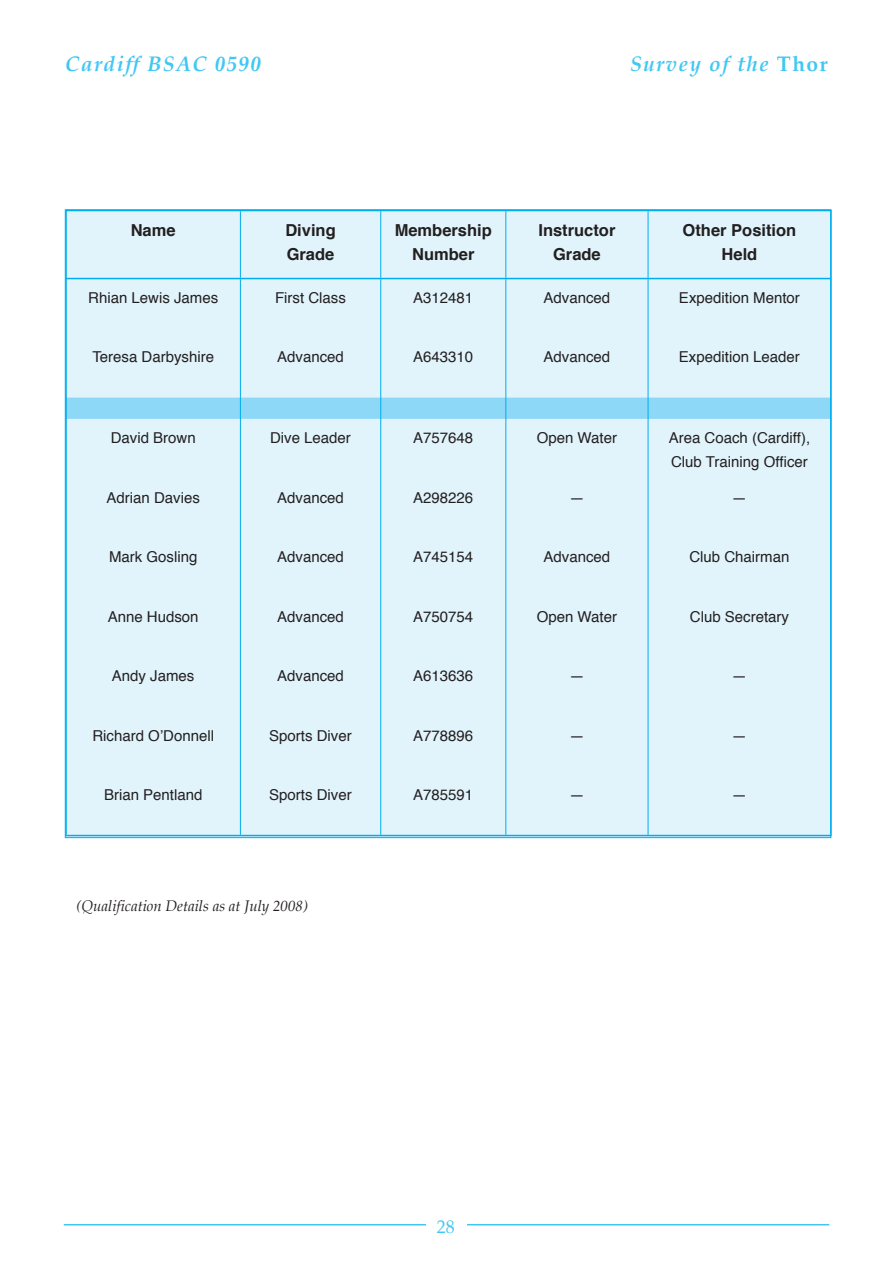
<style>
.page{position:relative;width:893px;height:1263px;background:#fff}
.page>*{position:absolute;margin:0;border:0;box-sizing:border-box;transform-origin:0 0}
.t1{font:italic 700 21px "Palatino";letter-spacing:.065em;color:#40c7f4}
.t2{font:18px "Palatino";color:#40c7f4}
.t3{font:700 16.5px/24px "Helvetica";color:#231f20;text-align:center}
.t4{font:15px/24px "Helvetica";color:#231f20}
.t5{font:italic 15px "Palatino";color:#231f20}
.s1{font-style:normal}
</style>
<div class="page">
<hr style="left:64px;top:1224px;width:362px;height:2px;background:#40c7f4">
<hr style="left:467px;top:1224px;width:362px;height:2px;background:#40c7f4">
<div style="left:67px;top:212px;width:762px;height:623px;background:#e1f4fc"></div>
<hr style="left:240px;top:210px;width:592px;height:1px;background:#00aeef">
<hr style="left:830px;top:211px;width:2px;height:67px;background:#00aeef">
<hr style="left:65px;top:278px;width:175px;height:1px;background:#00aeef">
<hr style="left:240px;top:278px;width:592px;height:1px;background:#00aeef">
<hr style="left:830px;top:279px;width:2px;height:59px;background:#00aeef">
<hr style="left:830px;top:338px;width:2px;height:60px;background:#00aeef">
<hr style="left:830px;top:398px;width:2px;height:21px;background:#00aeef">
<hr style="left:830px;top:419px;width:2px;height:59px;background:#00aeef">
<hr style="left:830px;top:478px;width:2px;height:60px;background:#00aeef">
<hr style="left:830px;top:538px;width:2px;height:59px;background:#00aeef">
<hr style="left:830px;top:597px;width:2px;height:60px;background:#00aeef">
<hr style="left:830px;top:657px;width:2px;height:59px;background:#00aeef">
<hr style="left:830px;top:716px;width:2px;height:60px;background:#00aeef">
<hr style="left:830px;top:776px;width:2px;height:59px;background:#00aeef">
<hr style="left:240px;top:211px;width:1px;height:67px;background:#00aeef">
<hr style="left:380px;top:211px;width:1px;height:67px;background:#00aeef">
<hr style="left:505px;top:211px;width:1px;height:67px;background:#00aeef">
<hr style="left:648px;top:211px;width:1px;height:67px;background:#00aeef">
<hr style="left:240px;top:279px;width:1px;height:59px;background:#00aeef">
<hr style="left:380px;top:279px;width:1px;height:59px;background:#00aeef">
<hr style="left:505px;top:279px;width:1px;height:59px;background:#00aeef">
<hr style="left:648px;top:279px;width:1px;height:59px;background:#00aeef">
<hr style="left:240px;top:338px;width:1px;height:60px;background:#00aeef">
<hr style="left:380px;top:338px;width:1px;height:60px;background:#00aeef">
<hr style="left:505px;top:338px;width:1px;height:60px;background:#00aeef">
<hr style="left:648px;top:338px;width:1px;height:60px;background:#00aeef">
<div style="left:67px;top:398px;width:762px;height:21px;background:#8dd7f7"></div>
<hr style="left:240px;top:419px;width:1px;height:59px;background:#00aeef">
<hr style="left:380px;top:419px;width:1px;height:59px;background:#00aeef">
<hr style="left:505px;top:419px;width:1px;height:59px;background:#00aeef">
<hr style="left:648px;top:419px;width:1px;height:59px;background:#00aeef">
<hr style="left:240px;top:478px;width:1px;height:60px;background:#00aeef">
<hr style="left:380px;top:478px;width:1px;height:60px;background:#00aeef">
<hr style="left:505px;top:478px;width:1px;height:60px;background:#00aeef">
<hr style="left:648px;top:478px;width:1px;height:60px;background:#00aeef">
<hr style="left:240px;top:538px;width:1px;height:59px;background:#00aeef">
<hr style="left:380px;top:538px;width:1px;height:59px;background:#00aeef">
<hr style="left:505px;top:538px;width:1px;height:59px;background:#00aeef">
<hr style="left:648px;top:538px;width:1px;height:59px;background:#00aeef">
<hr style="left:240px;top:597px;width:1px;height:60px;background:#00aeef">
<hr style="left:380px;top:597px;width:1px;height:60px;background:#00aeef">
<hr style="left:505px;top:597px;width:1px;height:60px;background:#00aeef">
<hr style="left:648px;top:597px;width:1px;height:60px;background:#00aeef">
<hr style="left:240px;top:657px;width:1px;height:59px;background:#00aeef">
<hr style="left:380px;top:657px;width:1px;height:59px;background:#00aeef">
<hr style="left:505px;top:657px;width:1px;height:59px;background:#00aeef">
<hr style="left:648px;top:657px;width:1px;height:59px;background:#00aeef">
<hr style="left:240px;top:716px;width:1px;height:60px;background:#00aeef">
<hr style="left:380px;top:716px;width:1px;height:60px;background:#00aeef">
<hr style="left:505px;top:716px;width:1px;height:60px;background:#00aeef">
<hr style="left:648px;top:716px;width:1px;height:60px;background:#00aeef">
<hr style="left:240px;top:776px;width:1px;height:59px;background:#00aeef">
<hr style="left:380px;top:776px;width:1px;height:59px;background:#00aeef">
<hr style="left:505px;top:776px;width:1px;height:59px;background:#00aeef">
<hr style="left:648px;top:776px;width:1px;height:59px;background:#00aeef">
<hr style="left:65px;top:835px;width:583px;height:1px;background:#00aeef">
<hr style="left:648px;top:835px;width:184px;height:1px;background:#00aeef">
<h1 class="t1" style="left:65px;top:53px;width:197px">Cardiff BSAC 0590</h1>
<h1 class="t1" style="left:630px;top:53px;width:199px">Survey of the <span class="s1">Thor</span></h1>
<p class="t3" style="left:131px;top:220px;width:46px">Name</p>
<p class="t3" style="left:285px;top:220px;width:52px;text-align:left">Diving<br>Grade</p>
<p class="t3" style="left:395px;top:220px;width:99px">Membership<br>Number</p>
<p class="t3" style="left:538px;top:220px;width:79px">Instructor<br>Grade</p>
<p class="t3" style="left:683px;top:220px;width:115px">Other Position<br>Held</p>
<p class="t4" style="left:88px;top:287px;width:132px">Rhian Lewis James</p>
<p class="t4" style="left:275px;top:287px;width:72px">First Class</p>
<p class="t4" style="left:413px;top:287px;width:62px">A312481</p>
<p class="t4" style="left:543px;top:287px;width:68px">Advanced</p>
<p class="t4" style="left:679px;top:287px;width:122px">Expedition Mentor</p>
<p class="t4" style="left:92px;top:346px;width:123px">Teresa Darbyshire</p>
<p class="t4" style="left:277px;top:346px;width:68px">Advanced</p>
<p class="t4" style="left:413px;top:346px;width:62px">A643310</p>
<p class="t4" style="left:543px;top:346px;width:68px">Advanced</p>
<p class="t4" style="left:679px;top:346px;width:122px">Expedition Leader</p>
<p class="t4" style="left:111px;top:427px;width:87px">David Brown</p>
<p class="t4" style="left:270px;top:427px;width:82px">Dive Leader</p>
<p class="t4" style="left:413px;top:427px;width:62px">A757648</p>
<p class="t4" style="left:537px;top:427px;width:82px">Open Water</p>
<p class="t4" style="left:669px;top:427px;width:143px">Area Coach (Cardiff),<br>Club Training Officer</p>
<p class="t4" style="left:107px;top:487px;width:95px">Adrian Davies</p>
<p class="t4" style="left:277px;top:487px;width:68px">Advanced</p>
<p class="t4" style="left:413px;top:487px;width:62px">A298226</p>
<p class="t4" style="left:569px;top:487px;width:16px">—</p>
<p class="t4" style="left:732px;top:487px;width:16px">—</p>
<p class="t4" style="left:109px;top:546px;width:90px">Mark Gosling</p>
<p class="t4" style="left:277px;top:546px;width:68px">Advanced</p>
<p class="t4" style="left:413px;top:546px;width:62px">A745154</p>
<p class="t4" style="left:543px;top:546px;width:68px">Advanced</p>
<p class="t4" style="left:689px;top:546px;width:102px">Club Chairman</p>
<p class="t4" style="left:108px;top:606px;width:92px">Anne Hudson</p>
<p class="t4" style="left:277px;top:606px;width:68px">Advanced</p>
<p class="t4" style="left:413px;top:606px;width:62px">A750754</p>
<p class="t4" style="left:537px;top:606px;width:82px">Open Water</p>
<p class="t4" style="left:690px;top:606px;width:101px">Club Secretary</p>
<p class="t4" style="left:112px;top:665px;width:84px">Andy James</p>
<p class="t4" style="left:277px;top:665px;width:68px">Advanced</p>
<p class="t4" style="left:413px;top:665px;width:62px">A613636</p>
<p class="t4" style="left:569px;top:665px;width:16px">—</p>
<p class="t4" style="left:732px;top:665px;width:16px">—</p>
<p class="t4" style="left:92px;top:725px;width:123px">Richard O’Donnell</p>
<p class="t4" style="left:269px;top:725px;width:84px">Sports Diver</p>
<p class="t4" style="left:413px;top:725px;width:62px">A778896</p>
<p class="t4" style="left:569px;top:725px;width:16px">—</p>
<p class="t4" style="left:732px;top:725px;width:16px">—</p>
<p class="t4" style="left:104px;top:784px;width:100px">Brian Pentland</p>
<p class="t4" style="left:269px;top:784px;width:84px">Sports Diver</p>
<p class="t4" style="left:413px;top:784px;width:62px">A785591</p>
<p class="t4" style="left:569px;top:784px;width:16px">—</p>
<p class="t4" style="left:732px;top:784px;width:16px">—</p>
<p class="t5" style="left:77px;top:899px;width:233px">(Qualification Details as at July 2008)</p>
<p class="t2" style="left:437px;top:1219px;width:19px">28</p>
</div>
